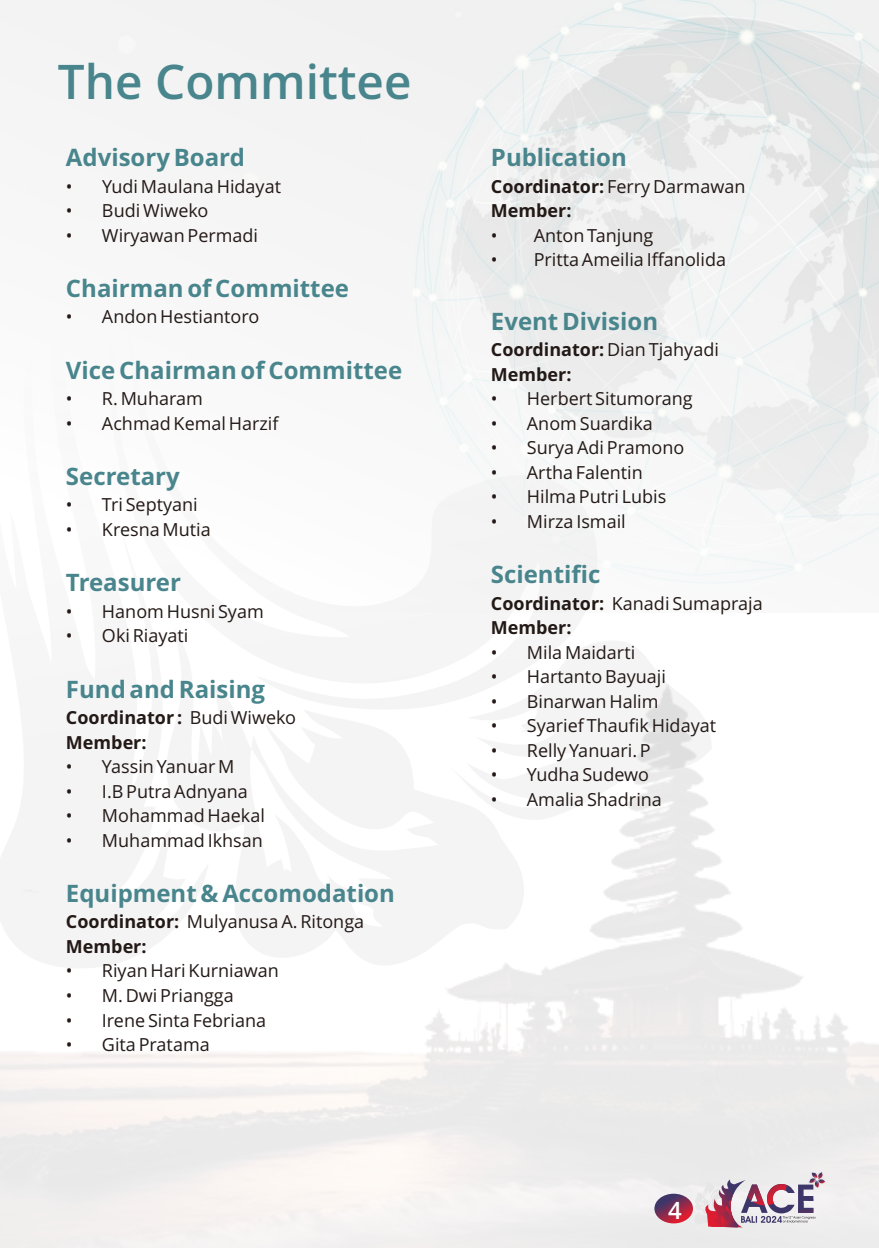
<style>
.page{position:relative;width:879px;height:1248px;background:#fff}
.page>*{position:absolute;margin:0;border:0;box-sizing:border-box;transform-origin:0 0}
.t1{font:600 47.6px "Open Sans";color:#48858c}
.t2{font:700 24px "Open Sans";color:#48858c}
.t3{font:600 23.8px "Open Sans";color:#fff}
.t4{font:18px "Open Sans";color:#231916}
.t5{font:700 18px/24.6px "Open Sans";color:#231916}
.s1{font-weight:400}
</style>
<div class="page">
<img style="left:0;top:0;width:878px;height:584px">
<svg style="left:0;top:200px;width:209px;height:384px"></svg>
<svg style="left:103px;top:273px;width:528px;height:340px"></svg>
<img style="left:0;top:641px;width:878px;height:606px">
<svg style="left:693px;top:1170px;width:142px;height:57px"></svg>
<svg style="left:654px;top:1193px;width:39px;height:30px"></svg>
<h1 class="t1" style="left:58px;top:63px;width:355px">The Committee</h1>
<h2 class="t2" style="left:66px;top:148px;width:180px">Advisory Board</h2>
<p class="t4" style="left:66px;top:179px;width:217px">• Yudi Maulana Hidayat</p>
<p class="t4" style="left:66px;top:203px;width:144px">• Budi Wiweko</p>
<p class="t4" style="left:66px;top:228px;width:194px">• Wiryawan Permadi</p>
<h2 class="t2" style="left:66px;top:279px;width:285px">Chairman of Committee</h2>
<p class="t4" style="left:66px;top:309px;width:195px">• Andon Hestiantoro</p>
<h2 class="t2" style="left:66px;top:360px;width:338px">Vice Chairman of Committee</h2>
<p class="t4" style="left:66px;top:391px;width:138px">• R. Muharam</p>
<p class="t4" style="left:66px;top:416px;width:214px">• Achmad Kemal Harzif</p>
<h2 class="t2" style="left:66px;top:467px;width:115px">Secretary</h2>
<p class="t4" style="left:66px;top:497px;width:133px">• Tri Septyani</p>
<p class="t4" style="left:66px;top:522px;width:146px">• Kresna Mutia</p>
<h2 class="t2" style="left:66px;top:573px;width:116px">Treasurer</h2>
<p class="t4" style="left:66px;top:604px;width:199px">• Hanom Husni Syam</p>
<p class="t4" style="left:66px;top:628px;width:124px">• Oki Riayati</p>
<h2 class="t2" style="left:66px;top:679px;width:201px">Fund and Raising</h2>
<p class="t5" style="left:66px;top:707px;width:232px">Coordinator : <span class="s1">Budi Wiweko<br></span>Member:</p>
<p class="t4" style="left:66px;top:759px;width:170px">• Yassin Yanuar M</p>
<p class="t4" style="left:66px;top:783px;width:183px">• I.B Putra Adnyana</p>
<p class="t4" style="left:66px;top:808px;width:200px">• Mohammad Haekal</p>
<p class="t4" style="left:66px;top:832px;width:198px">• Muhammad Ikhsan</p>
<h2 class="t2" style="left:66px;top:883px;width:330px">Equipment &amp; Accomodation</h2>
<p class="t5" style="left:66px;top:911px;width:300px">Coordinator: <span class="s1">Mulyanusa A. Ritonga<br></span>Member:</p>
<p class="t4" style="left:66px;top:963px;width:214px">• Riyan Hari Kurniawan</p>
<p class="t4" style="left:66px;top:988px;width:169px">• M. Dwi Priangga</p>
<p class="t4" style="left:66px;top:1012px;width:202px">• Irene Sinta Febriana</p>
<p class="t4" style="left:66px;top:1037px;width:145px">• Gita Pratama</p>
<h2 class="t2" style="left:491px;top:148px;width:137px">Publication</h2>
<p class="t5" style="left:491px;top:175px;width:256px">Coordinator: <span class="s1">Ferry Darmawan<br></span>Member:</p>
<p class="t4" style="left:491px;top:228px;width:164px">• Anton Tanjung</p>
<p class="t4" style="left:491px;top:252px;width:237px">• Pritta Ameilia Iffanolida</p>
<h2 class="t2" style="left:491px;top:311px;width:169px">Event Division</h2>
<p class="t5" style="left:491px;top:339px;width:230px">Coordinator: <span class="s1">Dian Tjahyadi<br></span>Member:</p>
<p class="t4" style="left:491px;top:391px;width:203px">• Herbert Situmorang</p>
<p class="t4" style="left:491px;top:416px;width:163px">• Anom Suardika</p>
<p class="t4" style="left:491px;top:440px;width:195px">• Surya Adi Pramono</p>
<p class="t4" style="left:491px;top:465px;width:153px">• Artha Falentin</p>
<p class="t4" style="left:491px;top:489px;width:177px">• Hilma Putri Lubis</p>
<p class="t4" style="left:491px;top:514px;width:136px">• Mirza Ismail</p>
<h2 class="t2" style="left:491px;top:565px;width:111px">Scientific</h2>
<p class="t5" style="left:491px;top:592px;width:273px">Coordinator: <span class="s1">Kanadi Sumapraja<br></span>Member:</p>
<p class="t4" style="left:491px;top:644px;width:146px">• Mila Maidarti</p>
<p class="t4" style="left:491px;top:669px;width:176px">• Hartanto Bayuaji</p>
<p class="t4" style="left:491px;top:693px;width:169px">• Binarwan Halim</p>
<p class="t4" style="left:491px;top:718px;width:227px">• Syarief Thaufik Hidayat</p>
<p class="t4" style="left:491px;top:742px;width:161px">• Relly Yanuari. P</p>
<p class="t4" style="left:491px;top:767px;width:160px">• Yudha Sudewo</p>
<p class="t4" style="left:491px;top:792px;width:173px">• Amalia Shadrina</p>
<h3 class="t3" style="left:668px;top:1200px;width:15px">4</h3>
</div>
